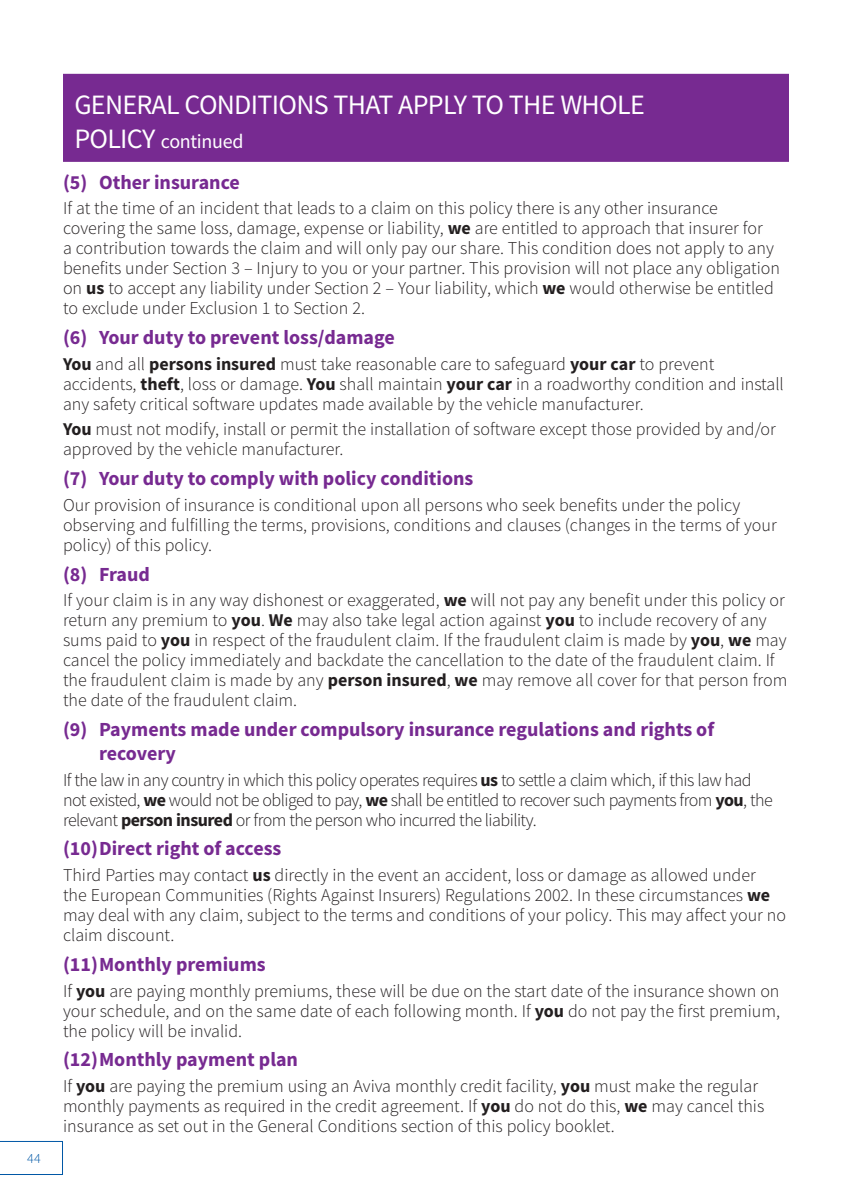
<style>
.page{position:relative;width:852px;height:1204px;background:#fff}
.page>*{position:absolute;margin:0;border:0;box-sizing:border-box;transform-origin:0 0}
.t1{font:28px "Source Sans Pro";letter-spacing:-.025em;color:#fff}
.t2{font:700 20px/41px "Source Sans Pro";color:#772a91;text-align:center}
.t3{font:300 18px/20px "Source Sans Pro";color:#231f20}
.t4{font:300 18px/20px "Source Sans Pro";letter-spacing:-.03em;color:#231f20}
.t5{font:300 14px "Source Sans Pro";color:#0158a6}
.s1{font-weight:400;font-size:28px;color:#fff}
.s2{font-weight:400;color:#fff}
.s3{font-weight:700}
</style>
<div class="page">
<svg style="left:0;top:1141px;width:63px;height:33px"></svg>
<div style="left:63px;top:74px;width:726px;height:88px;background:#772a91"></div>
<p class="t5" style="left:27px;top:1149px;width:15px">44</p>
<h1 class="t1" style="left:74px;top:86px;width:572px">GENERAL CONDITIONS THAT APPLY TO THE WHOLE</h1>
<p class="t2" style="left:63px;top:120px;width:182px"><span class="s1">POLICY</span> <span class="s2">continued </span>(5) Other insurance</p>
<p class="t3" style="left:63px;top:198px;width:718px">If at the time of an incident that leads to a claim on this policy there is any other insurance covering the same loss, damage, expense or liability, <span class="s3">we</span> are entitled to approach that insurer for<br>a contribution towards the claim and will only pay our share. This condition does not apply to any benefits under Section 3 – Injury to you or your partner. This provision will not place any obligation on <span class="s3">us</span> to accept any liability under Section 2 – Your liability, which <span class="s3">we</span> would otherwise be entitled to exclude under Exclusion 1 to Section 2.</p>
<p class="t2" style="left:63px;top:316px;width:333px">(6) Your duty to prevent loss/damage</p>
<p class="t3" style="left:63px;top:354px;width:722px"><span class="s3">You</span> and all <span class="s3">persons insured</span> must take reasonable care to safeguard <span class="s3">your car</span> to prevent accidents, <span class="s3">theft</span>, loss or damage. <span class="s3">You</span> shall maintain <span class="s3">your car</span> in a roadworthy condition and install any safety critical software updates made available by the vehicle manufacturer.</p>
<p class="t3" style="left:63px;top:419px;width:714px"><span class="s3">You</span> must not modify, install or permit the installation of software except those provided by and/or approved by the vehicle manufacturer.</p>
<p class="t2" style="left:63px;top:457px;width:412px">(7) Your duty to comply with policy conditions</p>
<p class="t3" style="left:63px;top:495px;width:715px">Our provision of insurance is conditional upon all persons who seek benefits under the policy observing and fulfilling the terms, provisions, conditions and clauses (changes in the terms of your policy) of this policy.</p>
<p class="t2" style="left:63px;top:553px;width:88px">(8) Fraud</p>
<p class="t3" style="left:63px;top:590px;width:725px">If your claim is in any way dishonest or exaggerated, <span class="s3">we</span> will not pay any benefit under this policy or return any premium to <span class="s3">you</span>. <span class="s3">We</span> may also take legal action against <span class="s3">you</span> to include recovery of any sums paid to <span class="s3">you</span> in respect of the fraudulent claim. If the fraudulent claim is made by <span class="s3">you</span>, <span class="s3">we</span> may cancel the policy immediately and backdate the cancellation to the date of the fraudulent claim. If the fraudulent claim is made by any <span class="s3">person insured</span>, <span class="s3">we</span> may remove all cover for that person from the date of the fraudulent claim.</p>
<p class="t2" style="left:99px;top:717px;width:616px;line-height:24px;text-align:left;text-indent:-36px">(9) Payments made under compulsory insurance regulations and rights of recovery</p>
<p class="t4" style="left:63px;top:769px;width:711px">If the law in any country in which this policy operates requires <span class="s3">us</span> to settle a claim which, if this law had not existed, <span class="s3">we</span> would not be obliged to pay, <span class="s3">we</span> shall be entitled to recover such payments from <span class="s3">you</span>, the relevant <span class="s3">person insured</span> or from the person who incurred the liability.</p>
<p class="t2" style="left:63px;top:827px;width:220px">(10)Direct right of access</p>
<p class="t3" style="left:63px;top:865px;width:724px">Third Parties may contact <span class="s3">us</span> directly in the event an accident, loss or damage as allowed under<br>the European Communities (Rights Against Insurers) Regulations 2002. In these circumstances <span class="s3">we </span>may deal with any claim, subject to the terms and conditions of your policy. This may affect your no claim discount.</p>
<p class="t2" style="left:63px;top:943px;width:204px">(11)Monthly premiums</p>
<p class="t3" style="left:63px;top:980px;width:718px;text-align:justify">If <span class="s3">you</span> are paying monthly premiums, these will be due on the start date of the insurance shown on your schedule, and on the same date of each following month. If <span class="s3">you</span> do not pay the first premium, the policy will be invalid.</p>
<p class="t2" style="left:63px;top:1038px;width:236px">(12)Monthly payment plan</p>
<p class="t3" style="left:63px;top:1075px;width:703px">If <span class="s3">you</span> are paying the premium using an Aviva monthly credit facility, <span class="s3">you</span> must make the regular monthly payments as required in the credit agreement. If <span class="s3">you</span> do not do this, <span class="s3">we</span> may cancel this insurance as set out in the General Conditions section of this policy booklet.</p>
</div>
